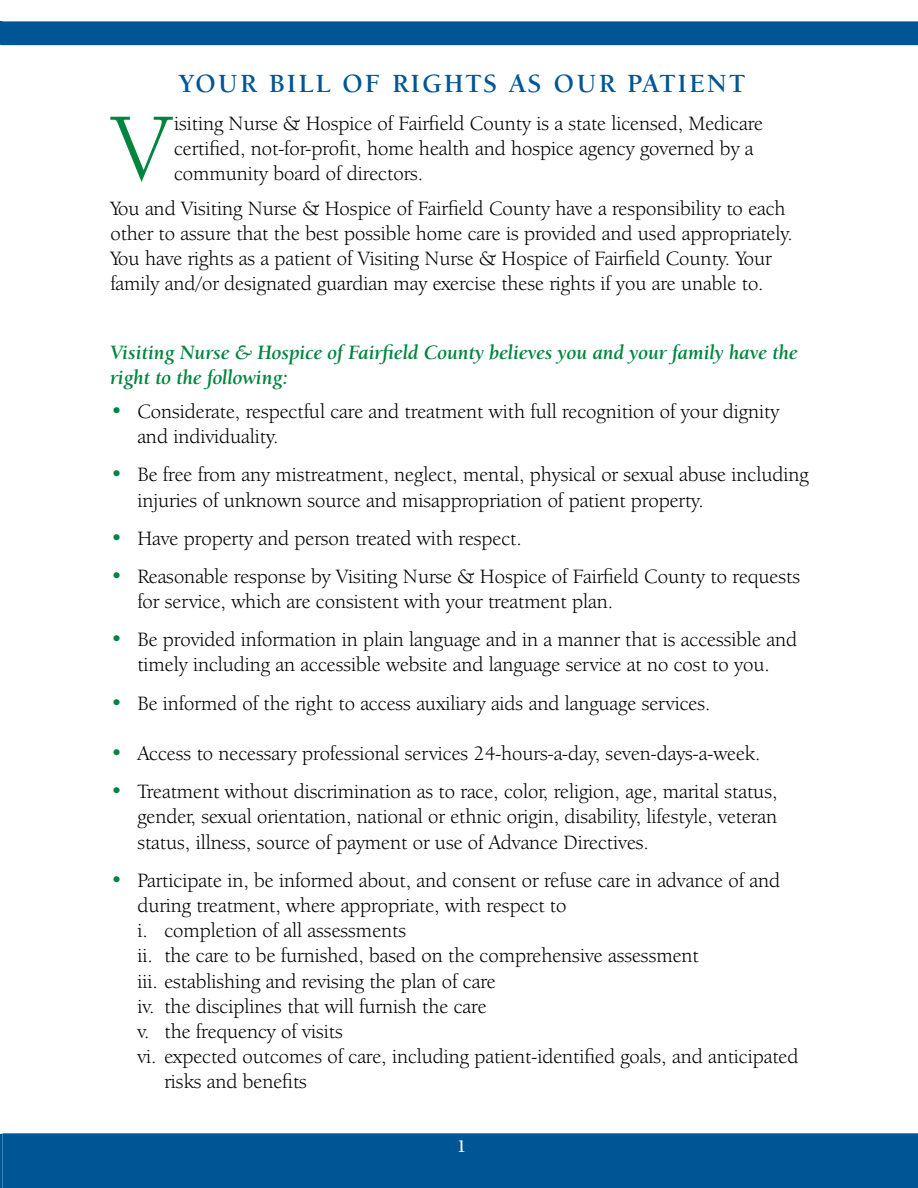
<style>
.page{position:relative;width:918px;height:1188px;background:#fff}
.page>*{position:absolute;margin:0;border:0;box-sizing:border-box;transform-origin:0 0}
.t1{font:100.5px "Berkeley Oldstyle IT Cby BT";color:#00853f}
.t2{font:700 27px "Berkeley Oldstyle IT Cby BT";letter-spacing:.1em;color:#005695}
.t3{font:21px/25.2px "Berkeley Oldstyle IT Cby BT";color:#000}
.t4{font:italic 700 21px/25.2px "Berkeley Oldstyle IT Cby BT";color:#00853f}
.t5{font:700 18px "Berkeley Oldstyle IT Cby BT";color:#fff}
.s1{color:#00853f}
</style>
<div class="page">
<svg style="left:0;top:1134px;width:3px;height:54px"></svg>
<div style="left:0;top:21px;width:918px;height:24px;background:#005695"></div>
<div style="left:3px;top:1133px;width:915px;height:55px;background:#005695"></div>
<p class="t2" style="left:179px;top:67px;width:567px">YOUR BILL OF RIGHTS AS OUR PATIENT</p>
<h1 class="t1" style="left:112px;top:89px;width:59px">V</h1>
<p class="t3" style="left:174px;top:111px;width:591px">isiting Nurse &amp; Hospice of Fairfield County is a state licensed, Medicare certified, not-for-profit, home health and hospice agency governed by a community board of directors.</p>
<p class="t3" style="left:110px;top:195px;width:684px">You and Visiting Nurse &amp; Hospice of Fairfield County have a responsibility to each other to assure that the best possible home care is provided and used appropriately.<br>You have rights as a patient of Visiting Nurse &amp; Hospice of Fairfield County. Your family and/or designated guardian may exercise these rights if you are unable to.</p>
<p class="t4" style="left:110px;top:339px;width:689px">Visiting Nurse &amp; Hospice of Fairfield County believes you and your family have the right to the following:</p>
<p class="t3" style="left:137px;top:399px;width:643px;text-indent:-27px"><span class="s1">•</span> Considerate, respectful care and treatment with full recognition of your dignity and individuality.</p>
<p class="t3" style="left:137px;top:462px;width:673px;text-indent:-27px"><span class="s1">•</span> Be free from any mistreatment, neglect, mental, physical or sexual abuse including injuries of unknown source and misappropriation of patient property.</p>
<p class="t3" style="left:110px;top:525px;width:413px"><span class="s1">•</span> Have property and person treated with respect.</p>
<p class="t3" style="left:137px;top:563px;width:664px;text-indent:-27px"><span class="s1">•</span> Reasonable response by Visiting Nurse &amp; Hospice of Fairfield County to requests for service, which are consistent with your treatment plan.</p>
<p class="t3" style="left:110px;top:627px;width:688px;text-align:center"><span class="s1">•</span> Be provided information in plain language and in a manner that is accessible and timely including an accessible website and language service at no cost to you.</p>
<p class="t3" style="left:110px;top:690px;width:602px"><span class="s1">•</span> Be informed of the right to access auxiliary aids and language services.</p>
<p class="t3" style="left:110px;top:741px;width:652px"><span class="s1">•</span> Access to necessary professional services 24-hours-a-day, seven-days-a-week.</p>
<p class="t3" style="left:137px;top:779px;width:642px;text-align:justify;text-indent:-27px"><span class="s1">•</span> Treatment without discrimination as to race, color, religion, age, marital status, gender, sexual orientation, national or ethnic origin, disability, lifestyle, veteran status, illness, source of payment or use of Advance Directives.</p>
<p class="t3" style="left:110px;top:867px;width:671px"><span class="s1">•</span> Participate in, be informed about, and consent or refuse care in advance of and</p>
<p class="t3" style="left:137px;top:892px;width:431px">during treatment, where appropriate, with respect to</p>
<p class="t3" style="left:137px;top:918px;width:270px">i. completion of all assessments</p>
<p class="t3" style="left:137px;top:943px;width:563px">ii. the care to be furnished, based on the comprehensive assessment</p>
<p class="t3" style="left:137px;top:968px;width:360px">iii. establishing and revising the plan of care</p>
<p class="t3" style="left:137px;top:993px;width:351px">iv. the disciplines that will furnish the care</p>
<p class="t3" style="left:137px;top:1018px;width:207px">v. the frequency of visits</p>
<p class="t3" style="left:137px;top:1044px;width:662px">vi. expected outcomes of care, including patient-identified goals, and anticipated</p>
<p class="t3" style="left:164px;top:1069px;width:144px">risks and benefits</p>
<p class="t5" style="left:457px;top:1136px;width:11px">1</p>
</div>
